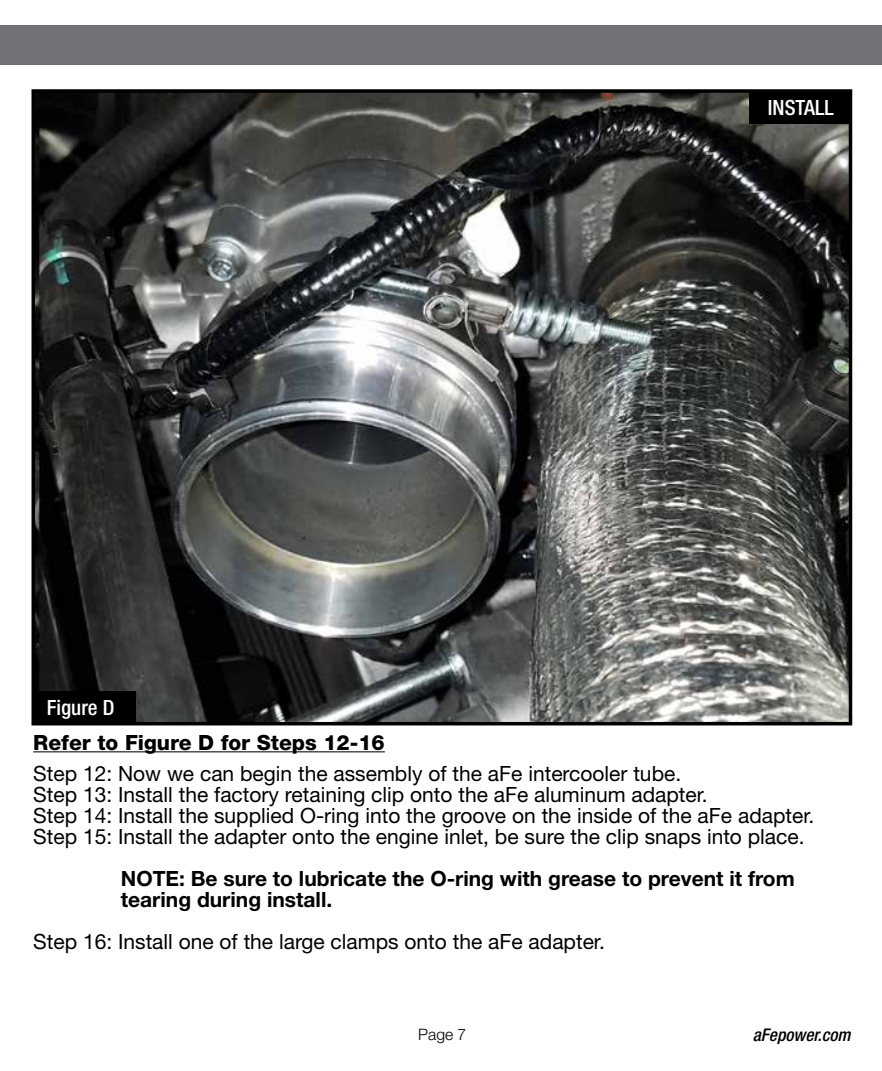
<style>
.page{position:relative;width:882px;height:1071px;background:#fff}
.page>*{position:absolute;margin:0;border:0;box-sizing:border-box;transform-origin:0 0}
.t1{font:21px/21px "Helvetica Neue";color:#000}
.t2{font:700 21px/21px "Helvetica Neue";color:#000}
.t3{font:800 21px "Helvetica Neue";color:#000}
.t4{font:500 condensed 21px "Helvetica Neue";color:#fff}
.t5{font:italic 500 condensed 17.5px "Helvetica Neue";color:#000}
.t6{font:300 15.75px "Helvetica Neue";color:#000}
</style>
<div class="page">
<div style="left:0;top:25px;width:882px;height:40px;background:#717275"></div>
<hr style="left:33px;top:751px;width:352px;height:1px;background:#000">
<img style="left:37px;top:94px;width:810px;height:626px">
<div style="left:32px;top:89px;width:820px;height:636px;border:4px solid #000"></div>
<div style="left:749px;top:91px;width:103px;height:33px;background:#000"></div>
<div style="left:33px;top:691px;width:103px;height:33px;background:#000"></div>
<p class="t4" style="left:47px;top:695px;width:69px">Figure D</p>
<p class="t4" style="left:768px;top:95px;width:67px">INSTALL</p>
<p class="t3" style="left:33px;top:730px;width:353px">Refer to Figure D for Steps 12-16</p>
<p class="t1" style="left:33px;top:763px;width:783px">Step 12: Now we can begin the assembly of the aFe intercooler tube.<br>Step 13: Install the factory retaining clip onto the aFe aluminum adapter.<br>Step 14: Install the supplied O-ring into the groove on the inside of the aFe adapter.<br>Step 15: Install the adapter onto the engine inlet, be sure the clip snaps into place.</p>
<p class="t2" style="left:121px;top:868px;width:675px">NOTE: Be sure to lubricate the O-ring with grease to prevent it from tearing during install.</p>
<p class="t1" style="left:33px;top:931px;width:573px">Step 16: Install one of the large clamps onto the aFe adapter.</p>
<p class="t6" style="left:418px;top:1024px;width:50px">Page 7</p>
<p class="t5" style="left:753px;top:1024px;width:99px">aFepower.com</p>
</div>
